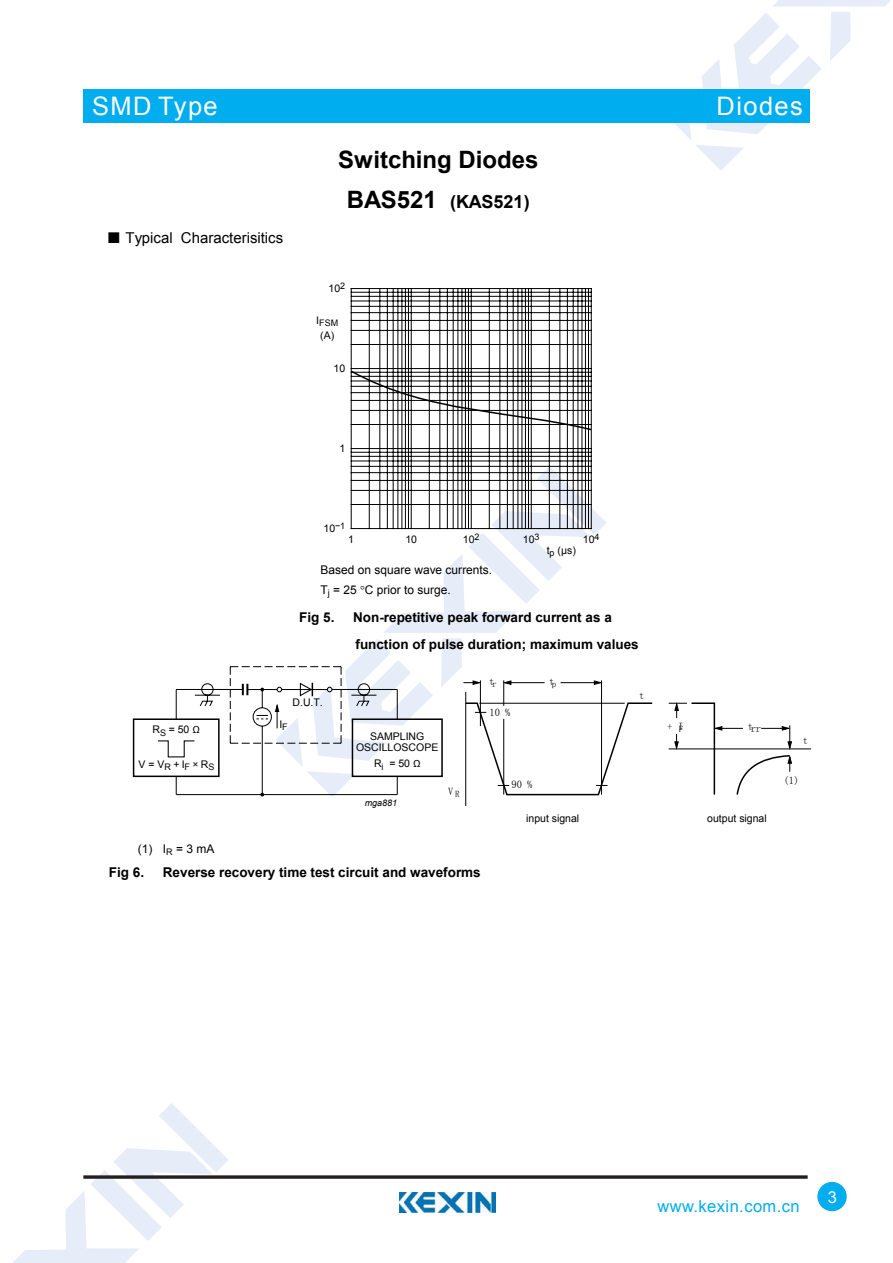
<style>
.page{position:relative;width:893px;height:1263px;background:#fff}
.page>*{position:absolute;margin:0;border:0;box-sizing:border-box;transform-origin:0 0}
.t1{font:25.5px "Arial";letter-spacing:.055em;color:#fff}
.t2{font:700 24px "Arial";color:#000}
.t3{font:700 18px "Arial";letter-spacing:.005em;color:#000}
.t4{font:16.5px "Arial";letter-spacing:.025em;color:#00adef}
.t5{font:16.5px "Arial";color:#fff}
.t6{font:15px "Arial";color:#000}
.t7{font:700 13.5px/26.4px "Arial";color:#000}
.t8{font:12px/19.5px "Arial";color:#000}
.t9{font:10.5px/10.5px "Arial";color:#000;text-align:center}
.t10{font:10.5px "Helvetica";color:#000}
.t11{font:italic 9px "Arial";color:#000}
.t12{font:9px "Arial";color:#000}
.s1{font-family:"Sim Sun"}
.s2{font-size:24px}
.s3{font-size:9.6px}
.s4{color:#231f20}
</style>
<div class="page">
<svg style="left:674px;top:0;width:216px;height:170px"></svg>
<svg style="left:13px;top:1103px;width:215px;height:160px"></svg>
<div style="left:83px;top:89px;width:726px;height:34px;background:#00adef"></div>
<svg style="left:83px;top:1175px;width:725px;height:4px;background:#433f40"></svg>
<div style="left:817px;top:1182px;width:30px;height:29px;background:#00adef;border-radius:50%"></div>
<img style="left:400px;top:1193px;width:95px;height:20px">
<svg style="left:350px;top:369px;width:241px;height:62px"></svg>
<hr style="left:351px;top:288px;width:240px;height:1px;background:#000">
<hr style="left:351px;top:461px;width:240px;height:1px;background:#000">
<hr style="left:351px;top:456px;width:240px;height:1px;background:#000">
<hr style="left:351px;top:452px;width:240px;height:1px;background:#000">
<hr style="left:351px;top:448px;width:240px;height:1px;background:#000">
<hr style="left:351px;top:424px;width:240px;height:1px;background:#000">
<hr style="left:351px;top:410px;width:240px;height:1px;background:#000">
<hr style="left:351px;top:400px;width:240px;height:1px;background:#000">
<hr style="left:351px;top:392px;width:240px;height:1px;background:#000">
<hr style="left:351px;top:386px;width:240px;height:1px;background:#000">
<hr style="left:351px;top:381px;width:240px;height:1px;background:#000">
<hr style="left:351px;top:376px;width:240px;height:1px;background:#000">
<hr style="left:351px;top:372px;width:240px;height:1px;background:#000">
<hr style="left:351px;top:368px;width:240px;height:1px;background:#000">
<hr style="left:351px;top:344px;width:240px;height:1px;background:#000">
<hr style="left:351px;top:330px;width:240px;height:1px;background:#000">
<hr style="left:351px;top:320px;width:240px;height:1px;background:#000">
<hr style="left:351px;top:312px;width:240px;height:1px;background:#000">
<hr style="left:351px;top:306px;width:240px;height:1px;background:#000">
<hr style="left:351px;top:301px;width:240px;height:1px;background:#000">
<hr style="left:351px;top:296px;width:240px;height:1px;background:#000">
<hr style="left:351px;top:292px;width:240px;height:1px;background:#000">
<hr style="left:351px;top:289px;width:1px;height:240px;background:#000">
<hr style="left:369px;top:289px;width:1px;height:240px;background:#000">
<hr style="left:380px;top:289px;width:1px;height:240px;background:#000">
<hr style="left:387px;top:289px;width:1px;height:240px;background:#000">
<hr style="left:393px;top:289px;width:1px;height:240px;background:#000">
<hr style="left:398px;top:289px;width:1px;height:240px;background:#000">
<hr style="left:402px;top:289px;width:1px;height:240px;background:#000">
<hr style="left:405px;top:289px;width:1px;height:240px;background:#000">
<hr style="left:408px;top:289px;width:1px;height:240px;background:#000">
<hr style="left:411px;top:289px;width:1px;height:240px;background:#000">
<hr style="left:429px;top:289px;width:1px;height:240px;background:#000">
<hr style="left:440px;top:289px;width:1px;height:240px;background:#000">
<hr style="left:447px;top:289px;width:1px;height:240px;background:#000">
<hr style="left:453px;top:289px;width:1px;height:240px;background:#000">
<hr style="left:458px;top:289px;width:1px;height:240px;background:#000">
<hr style="left:462px;top:289px;width:1px;height:240px;background:#000">
<hr style="left:465px;top:289px;width:1px;height:240px;background:#000">
<hr style="left:468px;top:289px;width:1px;height:240px;background:#000">
<hr style="left:471px;top:289px;width:1px;height:240px;background:#000">
<hr style="left:489px;top:289px;width:1px;height:240px;background:#000">
<hr style="left:500px;top:289px;width:1px;height:240px;background:#000">
<hr style="left:507px;top:289px;width:1px;height:240px;background:#000">
<hr style="left:513px;top:289px;width:1px;height:240px;background:#000">
<hr style="left:518px;top:289px;width:1px;height:240px;background:#000">
<hr style="left:522px;top:289px;width:1px;height:240px;background:#000">
<hr style="left:525px;top:289px;width:1px;height:240px;background:#000">
<hr style="left:528px;top:289px;width:1px;height:240px;background:#000">
<hr style="left:531px;top:289px;width:1px;height:240px;background:#000">
<hr style="left:549px;top:289px;width:1px;height:240px;background:#000">
<hr style="left:560px;top:289px;width:1px;height:240px;background:#000">
<hr style="left:567px;top:289px;width:1px;height:240px;background:#000">
<hr style="left:573px;top:289px;width:1px;height:240px;background:#000">
<hr style="left:578px;top:289px;width:1px;height:240px;background:#000">
<hr style="left:582px;top:289px;width:1px;height:240px;background:#000">
<hr style="left:585px;top:289px;width:1px;height:240px;background:#000">
<hr style="left:588px;top:289px;width:1px;height:240px;background:#000">
<hr style="left:591px;top:289px;width:1px;height:240px;background:#000">
<hr style="left:669px;top:749px;width:142px;height:1px;background:#000">
<hr style="left:465px;top:692px;width:1px;height:114px;background:#000">
<div style="left:133px;top:718px;width:87px;height:59px;border:2px solid #000"></div>
<svg style="left:157px;top:466px;width:496px;height:331px"></svg>
<svg style="left:668px;top:702px;width:124px;height:93px"></svg>
<h1 class="t1" style="left:92px;top:89px;width:127px">SMD Type</h1>
<p class="t6" style="left:106px;top:228px;width:178px"><span class="s1">■</span> Typical Characterisitics</p>
<h2 class="t2" style="left:338px;top:144px;width:202px">Switching Diodes</h2>
<h3 class="t3" style="left:347px;top:190px;width:184px"><span class="s2">BAS521</span> (KAS521)</h3>
<p class="t9" style="left:328px;top:283px;width:18px">10<sup>2</sup></p>
<p class="t12" style="left:316px;top:317px;width:23px"><sup>I</sup>FSM</p>
<p class="t9" style="left:320px;top:330px;width:15px">(A)</p>
<p class="t9" style="left:333px;top:363px;width:13px">10</p>
<p class="t9" style="left:339px;top:443px;width:7px">1</p>
<p class="t9" style="left:324px;top:523px;width:23px">10<sup>−1</sup></p>
<p class="t9" style="left:405px;top:534px;width:13px">10</p>
<p class="t9" style="left:463px;top:534px;width:18px">10<sup>2</sup></p>
<p class="t9" style="left:523px;top:534px;width:18px">10<sup>3</sup></p>
<p class="t9" style="left:348px;top:534px;width:7px">1</p>
<p class="t9" style="left:583px;top:534px;width:18px">10<sup>4</sup></p>
<p class="t9" style="left:547px;top:545px;width:31px">t<sub>p</sub> (µs)</p>
<p class="t8" style="left:320px;top:560px;width:173px">Based on square wave currents.<br>T<sub>j</sub> = 25 C prior to surge.</p>
<p class="t7" style="left:299px;top:605px;width:37px">Fig 5.</p>
<p class="t7" style="left:353px;top:605px;width:287px">Non-repetitive peak forward current as a function of pulse duration; maximum values</p>
<p class="t9" style="left:292px;top:698px;width:32px">D.U.T.</p>
<p class="t10" style="left:489px;top:676px;width:9px">t<sub>r</sub></p>
<p class="t10" style="left:549px;top:676px;width:9px">t<sub>p</sub></p>
<p class="t10" style="left:489px;top:707px;width:23px">10 %</p>
<p class="t10" style="left:639px;top:690px;width:7px">t</p>
<p class="t9" style="left:153px;top:725px;width:49px">R<sub>S</sub> = 50 <span class="s3">Ω</span></p>
<p class="t9" style="left:138px;top:759px;width:78px">V = V<sub>R</sub> + I<sub>F</sub> <span class="s4">×</span> R<sub>S</sub></p>
<p class="t9" style="left:279px;top:719px;width:10px">I<sub>F</sub></p>
<p class="t9" style="left:356px;top:731px;width:84px">SAMPLING<br>OSCILLOSCOPE</p>
<p class="t9" style="left:374px;top:759px;width:48px">R<sub>i</sub> = 50 <span class="s3">Ω</span></p>
<p class="t11" style="left:365px;top:797px;width:34px">mga881</p>
<p class="t10" style="left:448px;top:786px;width:13px">V<sub>R</sub></p>
<p class="t8" style="left:138px;top:839px;width:78px">(1) I<sub>R</sub> = 3 mA</p>
<p class="t7" style="left:109px;top:859px;width:37px">Fig 6.</p>
<p class="t7" style="left:163px;top:859px;width:319px">Reverse recovery time test circuit and waveforms</p>
<p class="t10" style="left:511px;top:779px;width:23px">90 %</p>
<p class="t9" style="left:526px;top:813px;width:55px">input signal</p>
<h1 class="t1" style="left:717px;top:89px;width:88px">Diodes</h1>
<p class="t10" style="left:678px;top:721px;width:7px">I<sub>F</sub></p>
<p class="t10" style="left:748px;top:724px;width:15px">trr</p>
<p class="t9" style="left:707px;top:813px;width:61px">output signal</p>
<p class="t10" style="left:803px;top:735px;width:7px">t</p>
<p class="t10" style="left:784px;top:775px;width:17px">(1)</p>
<p class="t4" style="left:657px;top:1196px;width:144px">www.kexin.com.cn</p>
<p class="t5" style="left:828px;top:1186px;width:11px">3</p>
</div>
